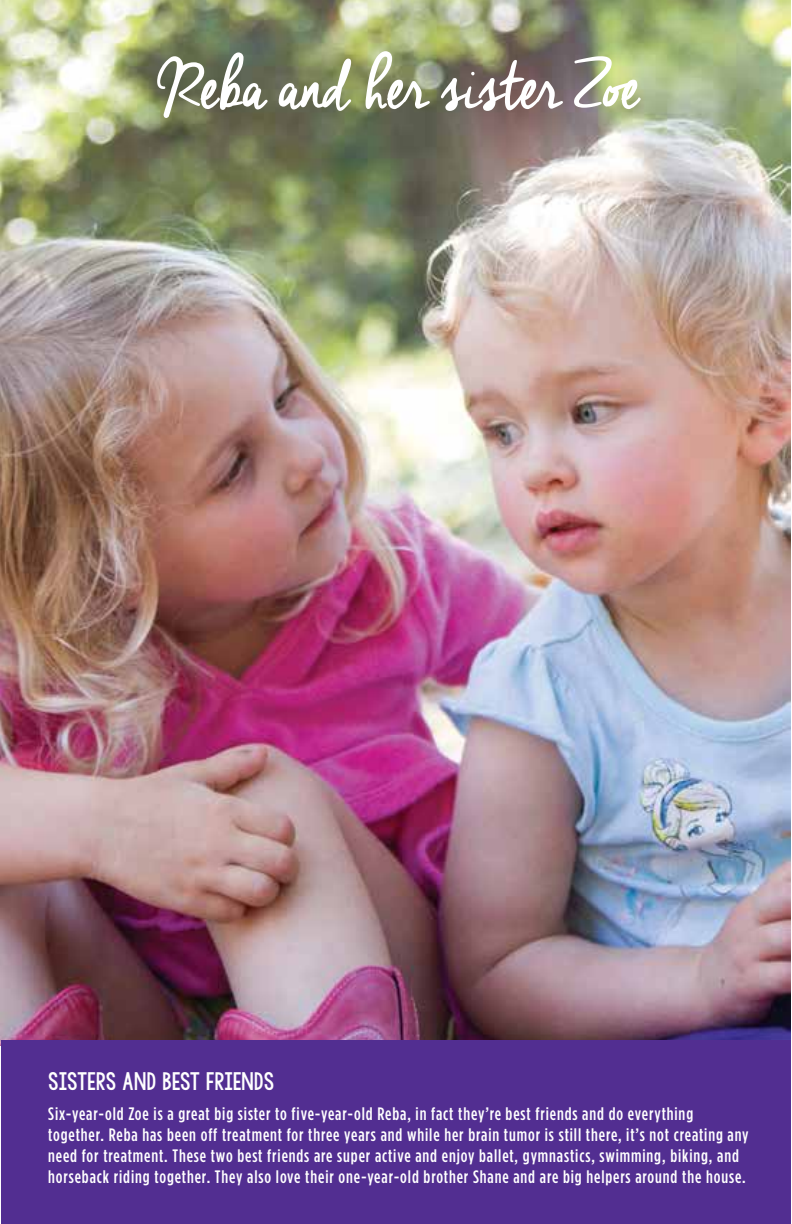
<style>
.page{position:relative;width:792px;height:1224px;background:#fff}
.page>*{position:absolute;margin:0;border:0;box-sizing:border-box;transform-origin:0 0}
.t1{font:84px "Cheddar Jack";letter-spacing:-.045em;color:#fff}
.t2{font:24px "KG Wh Yy Ou Go Tt A Be So Me An";color:#fff}
.t3{font:500 18px/21px "Gotham Condensed";letter-spacing:.05em;color:#fff}
</style>
<div class="page">
<img style="left:0;top:0;width:791px;height:1046px">
<div style="left:1px;top:1040px;width:790px;height:184px;background:#522e91"></div>
<h1 class="t1" style="left:157px;top:39px;width:485px">Reba and her sister Zoe</h1>
<h2 class="t2" style="left:48px;top:1066px;width:228px">SISTERS AND BEST FRIENDS</h2>
<p class="t3" style="left:48px;top:1103px;width:702px">Six-year-old Zoe is a great big sister to five-year-old Reba, in fact they’re best friends and do everything together. Reba has been off treatment for three years and while her brain tumor is still there, it’s not creating any need for treatment. These two best friends are super active and enjoy ballet, gymnastics, swimming, biking, and horseback riding together. They also love their one-year-old brother Shane and are big helpers around the house.</p>
</div>
